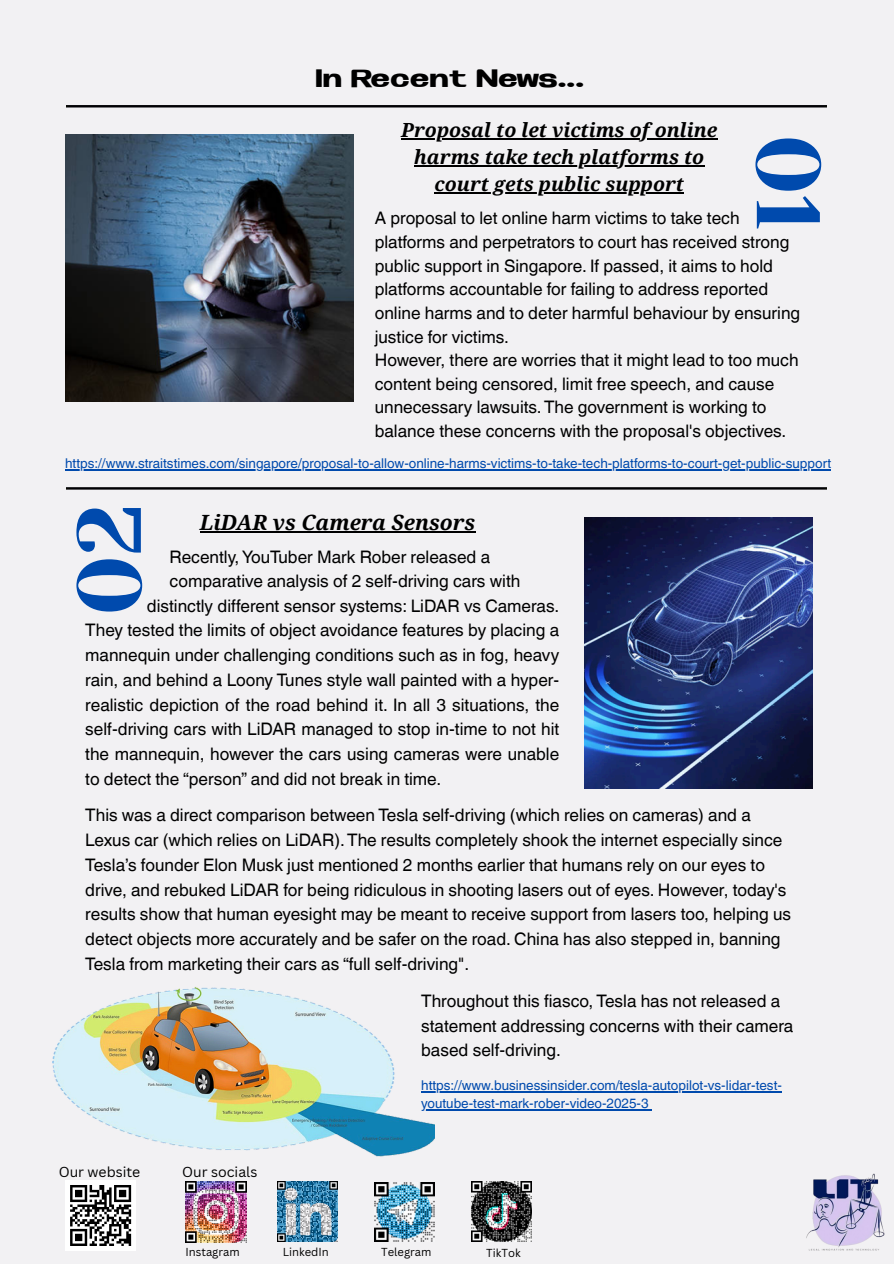
<style>
.page{position:relative;width:894px;height:1264px;background:#fff}
.page>*{position:absolute;margin:0;border:0;box-sizing:border-box;transform-origin:0 0}
.t1{font:90px "Yeseva One";color:#004aad}
.t2{font:37.5px "GN Koharuiro Sunray";color:#000}
.t3{font:italic 700 21px "Droid Serif";color:#000}
.t4{font:italic 700 19.5px "Droid Serif";color:#000}
.t5{font:17.25px/23.7px "Helvetica World";color:#000}
.t6{font:14.1px "Canva Sans";color:#000}
.t7{font:13.5px "Helvetica World";color:#004aad}
.t8{font:11.25px "Canva Sans";color:#000}
</style>
<div class="page">
<div style="left:0;top:0;width:893px;height:1263px;background:#f2f1f3"></div>
<div style="left:65px;top:1180px;width:71px;height:70px;background:#fff"></div>
<svg style="left:70px;top:1185px;width:61px;height:60px"></svg>
<img style="left:277px;top:1181px;width:60px;height:60px">
<img style="left:185px;top:1181px;width:61px;height:60px">
<img style="left:374px;top:1182px;width:60px;height:59px">
<img style="left:471px;top:1181px;width:60px;height:60px">
<img style="left:806px;top:1173px;width:79px;height:78px">
<svg style="left:67px;top:487px;width:759px;height:2px;background:#161618"></svg>
<img style="left:65px;top:134px;width:288px;height:268px">
<img style="left:584px;top:517px;width:228px;height:271px">
<svg style="left:67px;top:105px;width:759px;height:2px;background:#060608"></svg>
<img style="left:52px;top:987px;width:382px;height:170px">
<hr style="left:401px;top:138px;width:316px;height:1px;background:#000">
<hr style="left:414px;top:165px;width:290px;height:1px;background:#000">
<hr style="left:434px;top:192px;width:249px;height:1px;background:#000">
<hr style="left:65px;top:469px;width:765px;height:1px;background:#004aad">
<hr style="left:200px;top:531px;width:275px;height:1px;background:#000">
<hr style="left:421px;top:1090px;width:360px;height:2px;background:#004aad">
<hr style="left:421px;top:1108px;width:230px;height:2px;background:#004aad">
<h3 class="t2" style="left:315px;top:61px;width:270px">In Recent News...</h3>
<p class="t4" style="left:401px;top:119px;width:317px">Proposal to let victims of online</p>
<h3 class="t4" style="left:414px;top:146px;width:291px">harms take tech platforms to</h3>
<p class="t4" style="left:434px;top:173px;width:251px">court gets public support</p>
<h4 class="t5" style="left:374px;top:206px;width:427px">A proposal to let online harm victims to take tech platforms and perpetrators to court has received strong public support in Singapore. If passed, it aims to hold platforms accountable for failing to address reported online harms and to deter harmful behaviour by ensuring justice for victims.<br>However, there are worries that it might lead to too much content being censored, limit free speech, and cause unnecessary lawsuits.The government is working to balance these concerns with the proposal's objectives.</h4>
<p class="t1" style="left:839px;top:134px;width:99px;rotate:90deg">01</p>
<h3 class="t7" style="left:65px;top:455px;width:767px">https://www.straitstimes.com/singapore/proposal-to-allow-online-harms-victims-to-take-tech-platforms-to-court-get-public-support</h3>
<h2 class="t1" style="left:58px;top:615px;width:114px;rotate:-90deg">02</h2>
<p class="t3" style="left:200px;top:510px;width:277px">LiDAR vs Camera Sensors</p>
<h4 class="t5" style="left:169px;top:545px;width:322px">Recently,YouTuber Mark Rober released a</h4>
<h4 class="t5" style="left:169px;top:569px;width:352px">comparative analysis of 2 self-driving cars with</h4>
<h4 class="t5" style="left:147px;top:593px;width:414px">distinctly different sensor systems: LiDAR vs Cameras.</h4>
<h4 class="t5" style="left:85px;top:618px;width:475px">They tested the limits of object avoidance features by placing a</h4>
<h4 class="t5" style="left:85px;top:643px;width:475px">mannequin under challenging conditions such as in fog, heavy</h4>
<h4 class="t5" style="left:85px;top:668px;width:475px">rain, and behind a Loony Tunes style wall painted with a hyper-</h4>
<h4 class="t5" style="left:85px;top:692px;width:475px">realistic depiction of the road behind it. In all 3 situations, the</h4>
<h4 class="t5" style="left:85px;top:717px;width:475px">self-driving cars with LiDAR managed to stop in-time to not hit</h4>
<h4 class="t5" style="left:85px;top:742px;width:475px">the mannequin, however the cars using cameras were unable</h4>
<h4 class="t5" style="left:85px;top:767px;width:357px">to detect the “person” and did not break in time.</h4>
<h4 class="t5" style="left:85px;top:803px;width:707px;line-height:24.8px">This was a direct comparison between Tesla self-driving (which relies on cameras) and a Lexus car (which relies on LiDAR).The results completely shook the internet especially since Tesla’s founder Elon Musk just mentioned 2 months earlier that humans rely on our eyes to drive, and rebuked LiDAR for being ridiculous in shooting lasers out of eyes. However, today's results show that human eyesight may be meant to receive support from lasers too, helping us detect objects more accurately and be safer on the road. China has also stepped in, banning Tesla from marketing their cars as “full self-driving".</h4>
<h2 class="t6" style="left:59px;top:1162px;width:83px">Our website</h2>
<p class="t6" style="left:182px;top:1162px;width:77px">Our socials</p>
<p class="t5" style="left:421px;top:988px;width:373px;line-height:24.8px">Throughout this fiasco, Tesla has not released a statement addressing concerns with their camera based self-driving.</p>
<p class="t7" style="left:421px;top:1077px;width:362px">https://www.businessinsider.com/tesla-autopilot-vs-lidar-test-</p>
<p class="t7" style="left:421px;top:1095px;width:229px">youtube-test-mark-rober-video-2025-3</p>
<p class="t8" style="left:185px;top:1243px;width:56px">Instagram</p>
<h4 class="t8" style="left:282px;top:1243px;width:48px">LinkedIn</h4>
<h3 class="t8" style="left:381px;top:1244px;width:52px">Telegram</h3>
<p class="t8" style="left:486px;top:1244px;width:36px">TikTok</p>
</div>
